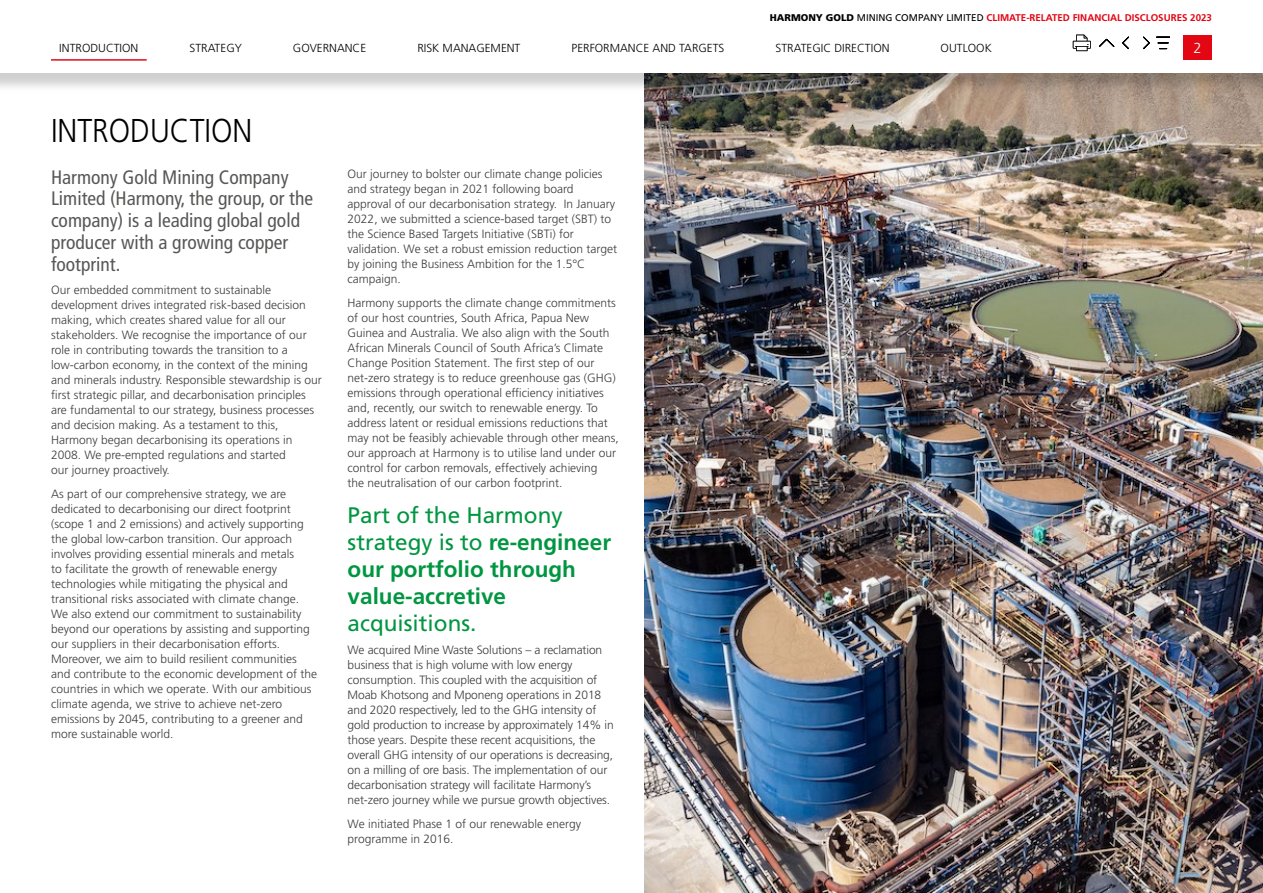
<style>
.page{position:relative;width:1263px;height:893px;background:#fff}
.page>*{position:absolute;margin:0;border:0;box-sizing:border-box;transform-origin:0 0}
.Main-Page-Header{font:300 33px "Frutiger LT Std";color:#000;scale:.9 1}
.Front-Lazy-Copy{font:700 22.5px/27px "Frutiger LT Std";color:#009641}
.Front-Intro-Copy{font:condensed 19.5px/21.8px "Frutiger LT Std";color:#575756}
.t1{font:300 14.55px "Frutiger LT Std";color:#fff}
.Front-Body-Copy{font:300 12px/15px "Frutiger LT Std";color:#3c3c3b}
.t2{font:300 11.7px "Frutiger LT Std";color:#000}
.t3{font:700 9.75px "Frutiger LT Std";color:#e30613}
.s1{font-weight:900;color:#000}
.s2{font-weight:400;color:#000}
.s3{font-weight:400}
</style>
<div class="page">
<img style="left:644px;top:92px;width:619px;height:801px">
<div style="left:0;top:0;width:1263px;height:92px;background:#000;opacity:.19"></div>
<div style="left:0;top:0;width:1263px;height:73px;background:#fff"></div>
<div style="left:1183px;top:35px;width:29px;height:24px;background:#e30613"></div>
<hr style="left:51px;top:59px;width:96px;height:2px;background:#e30613">
<svg style="left:1157px;top:37px;width:12px;height:12px"></svg>
<svg style="left:1122px;top:36px;width:28px;height:14px"></svg>
<svg style="left:1099px;top:38px;width:16px;height:9px"></svg>
<svg style="left:1073px;top:35px;width:18px;height:16px"></svg>
<p class="t3" style="left:770px;top:12px;width:444px"><span class="s1">HARMONY GOLD</span> <span class="s2">MINING COMPANY LIMITED</span> CLIMATE-RELATED FINANCIAL DISCLOSURES 2023</p>
<p class="t2" style="left:59px;top:41px;width:81px">INTRODUCTION</p>
<p class="t2" style="left:189px;top:41px;width:54px">STRATEGY</p>
<p class="t2" style="left:293px;top:41px;width:75px">GOVERNANCE</p>
<p class="t2" style="left:417px;top:41px;width:105px">RISK MANAGEMENT</p>
<p class="t2" style="left:571px;top:41px;width:154px">PERFORMANCE AND TARGETS</p>
<p class="t2" style="left:775px;top:41px;width:116px">STRATEGIC DIRECTION</p>
<p class="t2" style="left:941px;top:41px;width:53px">OUTLOOK</p>
<p class="t1" style="left:1193px;top:39px;width:10px">2</p>
<p class="Main-Page-Header" style="left:51px;top:112px;width:225px">INTRODUCTION</p>
<p class="Front-Intro-Copy" style="left:51px;top:166px;width:264px">Harmony Gold Mining Company<br>Limited (Harmony, the group, or the company) is a leading global gold producer with a growing copper footprint.</p>
<p class="Front-Body-Copy" style="left:51px;top:283px;width:272px">Our embedded commitment to sustainable development drives integrated risk-based decision making, which creates shared value for all our stakeholders. We recognise the importance of our role in contributing towards the transition to a low-carbon economy, in the context of the mining and minerals industry. Responsible stewardship is our first strategic pillar, and decarbonisation principles are fundamental to our strategy, business processes and decision making. As a testament to this, Harmony began decarbonising its operations in 2008. We pre-empted regulations and started<br>our journey proactively.</p>
<p class="Front-Body-Copy" style="left:51px;top:486px;width:268px">As part of our comprehensive strategy, we are dedicated to decarbonising our direct footprint (scope 1 and 2 emissions) and actively supporting the global low-carbon transition. Our approach involves providing essential minerals and metals<br>to facilitate the growth of renewable energy technologies while mitigating the physical and transitional risks associated with climate change.<br>We also extend our commitment to sustainability beyond our operations by assisting and supporting our suppliers in their decarbonisation efforts.<br>Moreover, we aim to build resilient communities and contribute to the economic development of the countries in which we operate. With our ambitious climate agenda, we strive to achieve net-zero emissions by 2045, contributing to a greener and more sustainable world.</p>
<p class="Front-Body-Copy" style="left:348px;top:167px;width:271px">Our journey to bolster our climate change policies and strategy began in 2021 following board approval of our decarbonisation strategy. In January 2022, we submitted a science-based target (SBT) to the Science Based Targets Initiative (SBTi) for validation. We set a robust emission reduction target by joining the Business Ambition for the 1.5°C campaign.</p>
<p class="Front-Body-Copy" style="left:348px;top:295px;width:273px">Harmony supports the climate change commitments of our host countries, South Africa, Papua New Guinea and Australia. We also align with the South African Minerals Council of South Africa’s Climate Change Position Statement. The first step of our net-zero strategy is to reduce greenhouse gas (GHG) emissions through operational efficiency initiatives and, recently, our switch to renewable energy. To address latent or residual emissions reductions that may not be feasibly achievable through other means, our approach at Harmony is to utilise land under our control for carbon removals, effectively achieving<br>the neutralisation of our carbon footprint.</p>
<p class="Front-Lazy-Copy" style="left:348px;top:501px;width:265px"><span class="s3">Part of the Harmony strategy is to</span> re-engineer our portfolio through value-accretive <span class="s3">acquisitions.</span></p>
<p class="Front-Body-Copy" style="left:348px;top:643px;width:268px">We acquired Mine Waste Solutions – a reclamation business that is high volume with low energy consumption. This coupled with the acquisition of Moab Khotsong and Mponeng operations in 2018 and 2020 respectively, led to the GHG intensity of gold production to increase by approximately 14% in those years. Despite these recent acquisitions, the overall GHG intensity of our operations is decreasing, on a milling of ore basis. The implementation of our decarbonisation strategy will facilitate Harmony’s net-zero journey while we pursue growth objectives.</p>
<p class="Front-Body-Copy" style="left:348px;top:816px;width:235px">We initiated Phase 1 of our renewable energy programme in 2016.</p>
</div>
